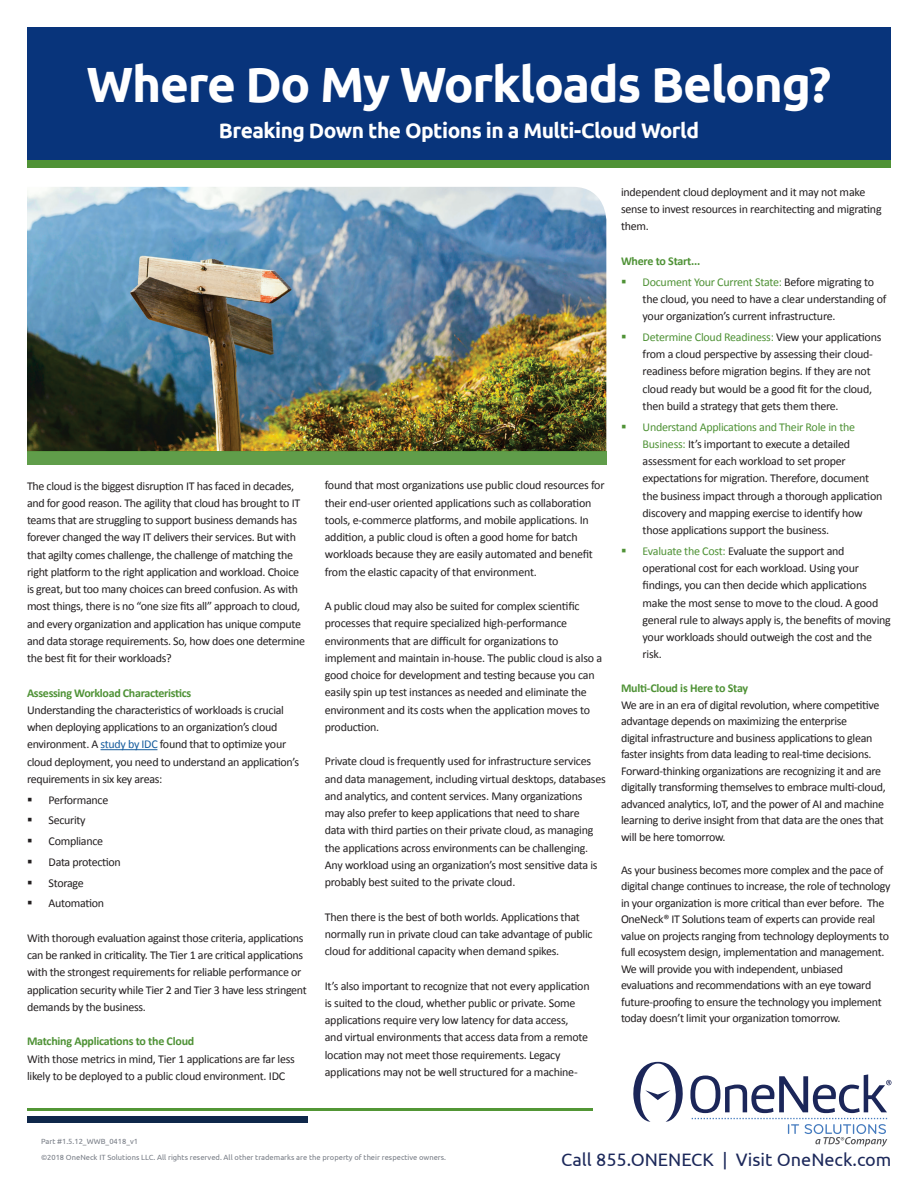
<style>
.page{position:relative;width:918px;height:1188px;background:#fff}
.page>*{position:absolute;margin:0;border:0;box-sizing:border-box;transform-origin:0 0}
.t1{font:700 49.5px "Ubuntu";letter-spacing:-.025em;color:#fff}
.t2{font:700 21px "Ubuntu";letter-spacing:-.025em;color:#fff}
.t3{font:18px "Ubuntu";color:#1c285a}
.t4{font:12px/17.2px "Calibri";letter-spacing:-.025em;color:#231f20}
.t5{font:700 12px "Calibri";letter-spacing:-.025em;color:#4f9236}
.t6{font:12px/20.7px "Calibri";letter-spacing:-.02em;color:#4f9236}
.t7{font:7.5px "Ubuntu";color:#787d86}
.s1{color:#175d9e}
.s2{font-weight:700}
.s3{color:#231f20}
.s4{color:#4f9236}
</style>
<div class="page">
<img style="left:27px;top:187px;width:579px;height:264px">
<div style="left:27px;top:27px;width:864px;height:140px;background:#08347b"></div>
<hr style="left:101px;top:749px;width:56px;height:1px;background:#175d9e">
<div style="left:27px;top:160px;width:864px;height:7px;background:#4f9236"></div>
<div style="left:27px;top:451px;width:579px;height:14px;background:#609d4a"></div>
<svg style="left:633px;top:1062px;width:259px;height:85px"></svg>
<div style="left:27px;top:1116px;width:280px;height:6px;background:#0f274a"></div>
<hr style="left:27px;top:1108px;width:565px;height:3px;background:#529635">
<h1 class="t1" style="left:87px;top:54px;width:746px">Where Do My Workloads Belong?</h1>
<h2 class="t2" style="left:219px;top:117px;width:482px">Breaking Down the Options in a Multi-Cloud World</h2>
<p class="t4" style="left:27px;top:477px;width:280px">The cloud is the biggest disruption IT has faced in decades, and for good reason. The agility that cloud has brought to IT teams that are struggling to support business demands has forever changed the way IT delivers their services. But with that agilty comes challenge, the challenge of matching the right platform to the right application and workload. Choice is great, but too many choices can breed confusion. As with most things, there is no “one size fits all” approach to cloud, and every organization and application has unique compute and data storage requirements. So, how does one determine the best fit for their workloads?</p>
<p class="t5" style="left:27px;top:685px;width:166px">Assessing Workload Characteristics</p>
<p class="t4" style="left:27px;top:701px;width:274px">Understanding the characteristics of workloads is crucial when deploying applications to an organization’s cloud environment. A <span class="s1">study by IDC</span> found that to optimize your cloud deployment, you need to understand an application’s requirements in six key areas:</p>
<p class="t4" style="left:49px;top:789px;width:74px;line-height:20.7px">Performance<br>Security<br>Compliance<br>Data protection<br>Storage<br>Automation</p>
<p class="t4" style="left:27px;top:929px;width:281px">With thorough evaluation against those criteria, applications can be ranked in criticality. The Tier 1 are critical applications with the strongest requirements for reliable performance or application security while Tier 2 and Tier 3 have less stringent demands by the business.</p>
<p class="t5" style="left:27px;top:1034px;width:169px">Matching Applications to the Cloud</p>
<p class="t4" style="left:27px;top:1050px;width:269px">With those metrics in mind, Tier 1 applications are far less likely to be deployed to a public cloud environment. IDC</p>
<p class="t4" style="left:325px;top:477px;width:281px">found that most organizations use public cloud resources for their end-user oriented applications such as collaboration tools, e-commerce platforms, and mobile applications. In addition, a public cloud is often a good home for batch workloads because they are easily automated and benefit from the elastic capacity of that environment.</p>
<p class="t4" style="left:325px;top:598px;width:279px">A public cloud may also be suited for complex scientific processes that require specialized high-performance environments that are difficult for organizations to implement and maintain in-house. The public cloud is also a good choice for development and testing because you can easily spin up test instances as needed and eliminate the environment and its costs when the application moves to production.</p>
<p class="t4" style="left:325px;top:753px;width:283px">Private cloud is frequently used for infrastructure services and data management, including virtual desktops, databases and analytics, and content services. Many organizations<br>may also prefer to keep applications that need to share<br>data with third parties on their private cloud, as managing the applications across environments can be challenging.<br>Any workload using an organization’s most sensitive data is probably best suited to the private cloud.</p>
<p class="t4" style="left:325px;top:908px;width:269px">Then there is the best of both worlds. Applications that normally run in private cloud can take advantage of public cloud for additional capacity when demand spikes.</p>
<p class="t4" style="left:325px;top:977px;width:266px">It’s also important to recognize that not every application is suited to the cloud, whether public or private. Some applications require very low latency for data access,<br>and virtual environments that access data from a remote location may not meet those requirements. Legacy applications may not be well structured for a machine-</p>
<p class="t4" style="left:621px;top:183px;width:262px">independent cloud deployment and it may not make sense to invest resources in rearchitecting and migrating them.</p>
<p class="t6" style="left:643px;top:251px;width:233px;text-indent:-22px"><span class="s2">Where to Start...<br></span>Document Your Current State: <span class="s3">Before migrating to</span></p>
<p class="t4" style="left:643px;top:290px;width:245px">the cloud, you need to have a clear understanding of your organization’s current infrastructure.</p>
<p class="t4" style="left:643px;top:328px;width:240px"><span class="s4">Determine Cloud Readiness:</span> View your applications from a cloud perspective by assessing their cloud&shy;readiness before migration begins. If they are not cloud ready but would be a good fit for the cloud, then build a strategy that gets them there.</p>
<p class="t4" style="left:643px;top:418px;width:241px"><span class="s4">Understand Applications and Their Role in the Business:</span> It’s important to execute a detailed assessment for each workload to set proper expectations for migration. Therefore, document the business impact through a thorough application discovery and mapping exercise to identify how those applications support the business.</p>
<p class="t4" style="left:643px;top:542px;width:250px"><span class="s4">Evaluate the Cost:</span> Evaluate the support and operational cost for each workload. Using your findings, you can then decide which applications make the most sense to move to the cloud. A good general rule to always apply is, the benefits of moving your workloads should outweigh the cost and the risk.</p>
<p class="t5" style="left:621px;top:680px;width:129px">Multi-Cloud is Here to Stay</p>
<p class="t4" style="left:621px;top:696px;width:266px;line-height:16.5px">We are in an era of digital revolution, where competitive advantage depends on maximizing the enterprise<br>digital infrastructure and business applications to glean faster insights from data leading to real-time decisions.<br>Forward-thinking organizations are recognizing it and are digitally transforming themselves to embrace multi-cloud, advanced analytics, IoT, and the power of AI and machine learning to derive insight from that data are the ones that will be here tomorrow.</p>
<p class="t4" style="left:621px;top:861px;width:271px;line-height:16.5px">As your business becomes more complex and the pace of digital change continues to increase, the role of technology in your organization is more critical than ever before. The OneNeck® IT Solutions team of experts can provide real value on projects ranging from technology deployments to full ecosystem design, implementation and management.<br>We will provide you with independent, unbiased evaluations and recommendations with an eye toward future-proofing to ensure the technology you implement today doesn’t limit your organization tomorrow.</p>
<p class="t7" style="left:41px;top:1137px;width:99px">Part #1.5.12_WWB_0418_v1</p>
<p class="t7" style="left:41px;top:1153px;width:407px">©2018 OneNeck IT Solutions LLC. All rights reserved. All other trademarks are the property of their respective owners.</p>
<h3 class="t3" style="left:561px;top:1148px;width:332px">Call 855.ONENECK | Visit OneNeck.com</h3>
</div>
